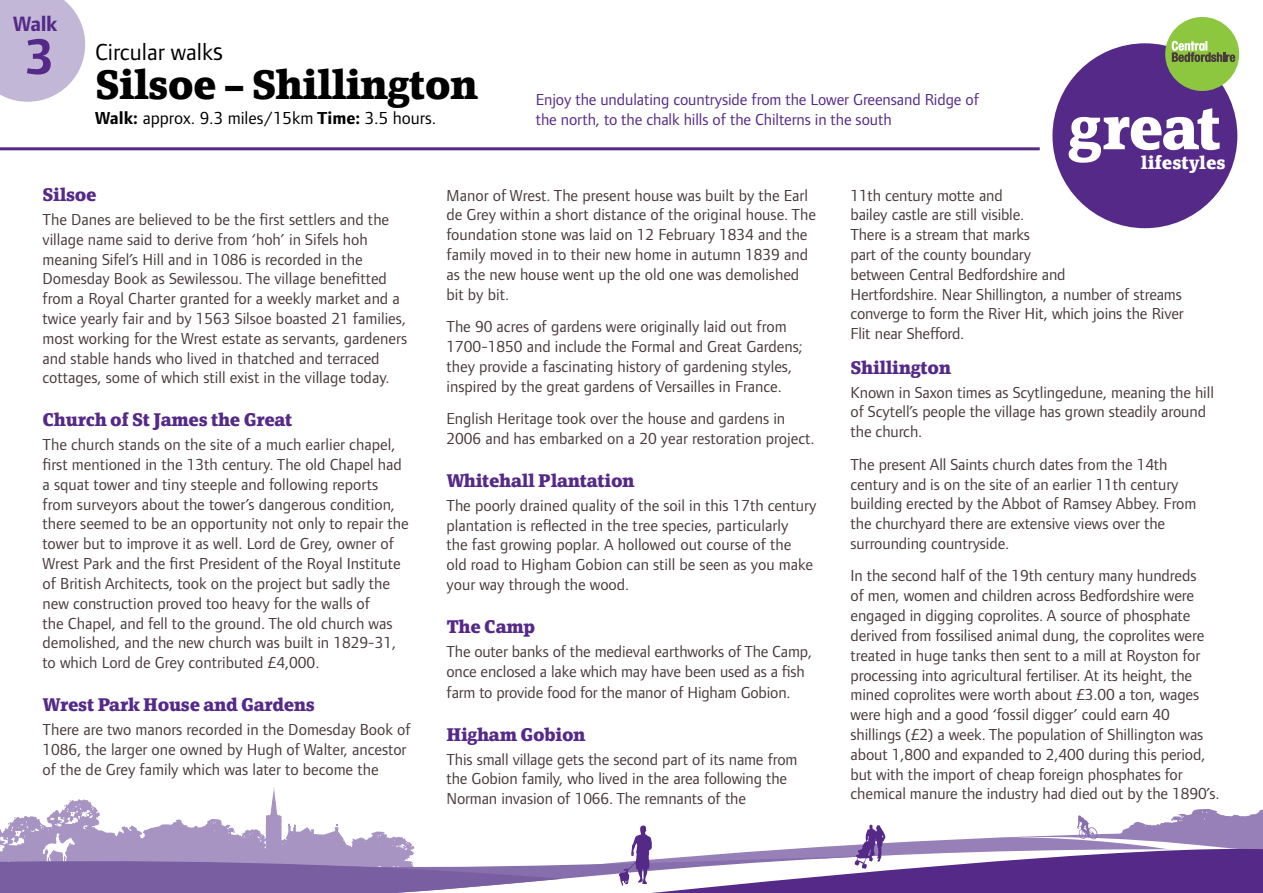
<style>
.page{position:relative;width:1263px;height:893px;background:#fff}
.page>*{position:absolute;margin:0;border:0;box-sizing:border-box;transform-origin:0 0}
.t1{font:700 40.5px "Page Serif";letter-spacing:-.02em;color:#000}
.t2{font:24px "Foundry Form Sans";color:#000}
.t3{font:700 21.6px "Foundry Form Sans";color:#552988}
.t4{font:700 18.15px "Page Serif TF";color:#fff}
.t5{font:700 18px "Page Serif";letter-spacing:-.02em;color:#552988}
.t6{font:18px "Foundry Form Sans";color:#000}
.t7{font:16.5px/19.8px "Foundry Form Sans";color:#4a3a3c}
.t8{font:16.5px/19.8px "Foundry Form Sans";letter-spacing:-.005em;color:#552988}
.s1{font-weight:700;font-size:51.9px;color:#552988}
.s2{font-size:26.55px}
.s3{font-weight:700}
</style>
<div class="page">
<svg style="left:0;top:788px;width:1263px;height:105px"></svg>
<div style="left:1052px;top:43px;width:185px;height:185px;background:#552988;border-radius:50%"></div>
<svg style="left:1069px;top:108px;width:150px;height:55px"></svg>
<div style="left:1165px;top:17px;width:74px;height:74px;background:#8dc63f;border-radius:50%"></div>
<svg style="left:1172px;top:41px;width:63px;height:21px"></svg>
<hr style="left:0;top:147px;width:1040px;height:3px;background:#552988">
<svg style="left:0;top:0;width:85px;height:102px;background:#c9bfdb"></svg>
<h3 class="t3" style="left:13px;top:12px;width:46px">Walk</h3>
<h2 class="t2" style="left:24px;top:37px;width:201px"><span class="s1">3</span> Circular walk<span class="s2">s</span></h2>
<h1 class="t1" style="left:95px;top:60px;width:385px">Silsoe – Shillington</h1>
<p class="t6" style="left:95px;top:108px;width:343px"><span class="s3">Walk:</span> approx. 9.3 miles/15km <span class="s3">Time:</span> 3.5 hours.</p>
<p class="t8" style="left:536px;top:90px;width:445px">Enjoy the undulating countryside from the Lower Greensand Ridge of the north, to the chalk hills of the Chilterns in the south</p>
<p class="t4" style="left:1141px;top:152px;width:86px">lifestyles</p>
<p class="t5" style="left:43px;top:184px;width:56px">Silsoe</p>
<p class="t7" style="left:43px;top:210px;width:366px">The Danes are believed to be the first settlers and the village name said to derive from ‘hoh’ in Sifels hoh meaning Sifel’s Hill and in 1086 is recorded in the Domesday Book as Sewilessou. The village benefitted from a Royal Charter granted for a weekly market and a twice yearly fair and by 1563 Silsoe boasted 21 families, most working for the Wrest estate as servants, gardeners and stable hands who lived in thatched and terraced cottages, some of which still exist in the village today.</p>
<p class="t5" style="left:43px;top:409px;width:252px">Church of St James the Great</p>
<p class="t7" style="left:43px;top:435px;width:368px">The church stands on the site of a much earlier chapel, first mentioned in the 13th century. The old Chapel had a squat tower and tiny steeple and following reports from surveyors about the tower’s dangerous condition, there seemed to be an opportunity not only to repair the tower but to improve it as well. Lord de Grey, owner of Wrest Park and the first President of the Royal Institute of British Architects, took on the project but sadly the new construction proved too heavy for the walls of<br>the Chapel, and fell to the ground. The old church was demolished, and the new church was built in 1829-31, to which Lord de Grey contributed £4,000.</p>
<p class="t5" style="left:43px;top:694px;width:274px">Wrest Park House and Gardens</p>
<p class="t7" style="left:43px;top:720px;width:370px">There are two manors recorded in the Domesday Book of<br>1086, the larger one owned by Hugh of Walter, ancestor of the de Grey family which was later to become the</p>
<p class="t7" style="left:446px;top:185px;width:371px">Manor of Wrest. The present house was built by the Earl de Grey within a short distance of the original house. The foundation stone was laid on 12 February 1834 and the family moved in to their new home in autumn 1839 and as the new house went up the old one was demolished bit by bit.</p>
<p class="t7" style="left:446px;top:317px;width:358px">The 90 acres of gardens were originally laid out from 1700-1850 and include the Formal and Great Gardens; they provide a fascinating history of gardening styles, inspired by the great gardens of Versailles in France.</p>
<p class="t7" style="left:446px;top:409px;width:370px">English Heritage took over the house and gardens in<br>2006 and has embarked on a 20 year restoration project.</p>
<p class="t5" style="left:446px;top:470px;width:190px">Whitehall Plantation</p>
<p class="t7" style="left:446px;top:495px;width:371px">The poorly drained quality of the soil in this 17th century plantation is reflected in the tree species, particularly<br>the fast growing poplar. A hollowed out course of the<br>old road to Higham Gobion can still be seen as you make your way through the wood.</p>
<p class="t5" style="left:446px;top:616px;width:90px">The Camp</p>
<p class="t7" style="left:446px;top:641px;width:367px;line-height:20.4px">The outer banks of the medieval earthworks of The Camp, once enclosed a lake which may have been used as a fish farm to provide food for the manor of Higham Gobion.</p>
<p class="t5" style="left:446px;top:723px;width:141px">Higham Gobion</p>
<p class="t7" style="left:446px;top:749px;width:353px">This small village gets the second part of its name from the Gobion family, who lived in the area following the<br>Norman invasion of 1066. The remnants of the</p>
<p class="t7" style="left:850px;top:185px;width:335px">11th century motte and<br>bailey castle are still visible.<br>There is a stream that marks<br>part of the county boundary<br>between Central Bedfordshire and<br>Hertfordshire. Near Shillington, a number of streams converge to form the River Hit, which joins the River Flit near Shefford.</p>
<p class="t5" style="left:850px;top:356px;width:102px">Shillington</p>
<p class="t7" style="left:850px;top:382px;width:365px">Known in Saxon times as Scytlingedune, meaning the hill of Scytell’s people the village has grown steadily around the church.</p>
<p class="t7" style="left:850px;top:454px;width:347px">The present All Saints church dates from the 14th century and is on the site of an earlier 11th century building erected by the Abbot of Ramsey Abbey. From the churchyard there are extensive views over the surrounding countryside.</p>
<p class="t7" style="left:850px;top:566px;width:371px">In the second half of the 19th century many hundreds<br>of men, women and children across Bedfordshire were engaged in digging coprolites. A source of phosphate derived from fossilised animal dung, the coprolites were treated in huge tanks then sent to a mill at Royston for processing into agricultural fertiliser. At its height, the mined coprolites were worth about £3.00 a ton, wages were high and a good ‘fossil digger’ could earn 40 shillings (£2) a week. The population of Shillington was about 1,800 and expanded to 2,400 during this period, but with the import of cheap foreign phosphates for chemical manure the industry had died out by the 1890’s.</p>
</div>
